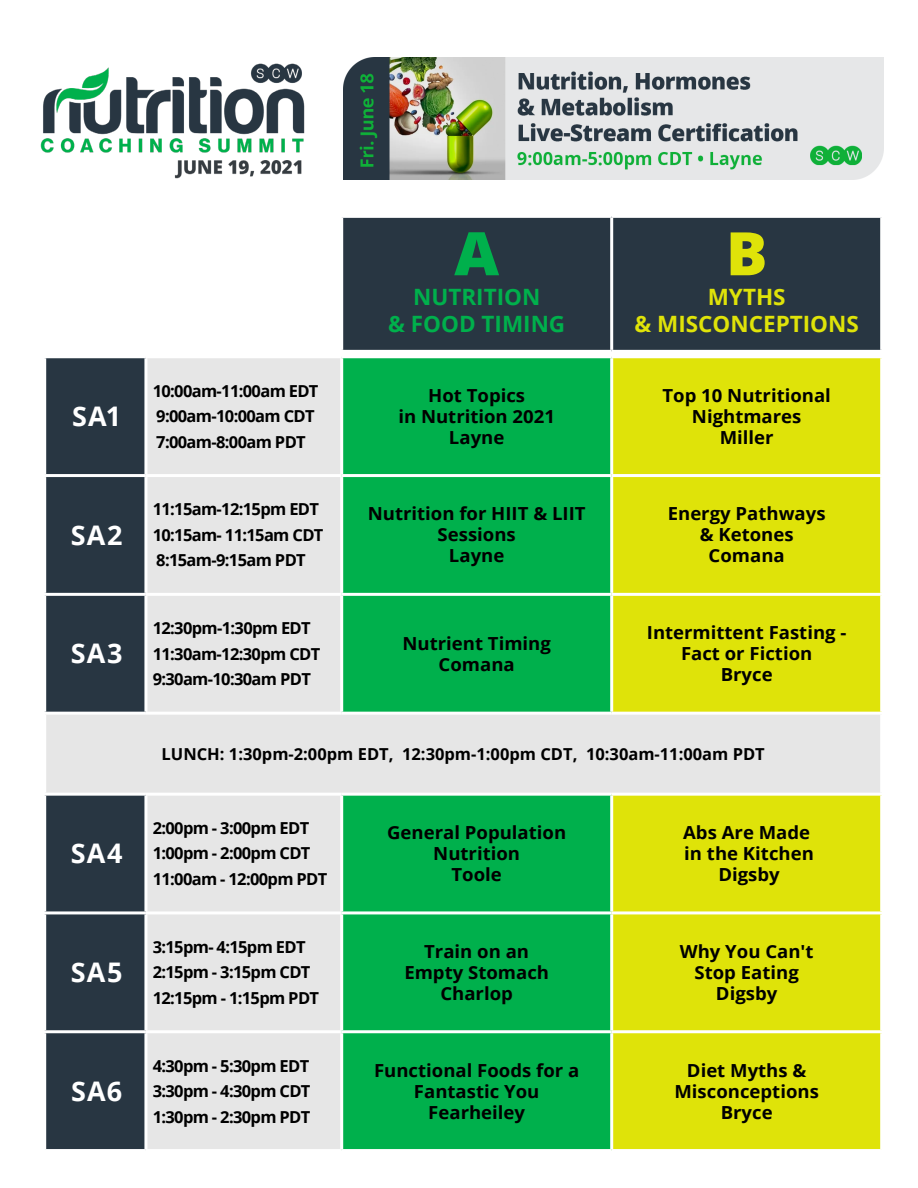
<style>
.page{position:relative;width:918px;height:1188px;background:#fff}
.page>*{position:absolute;margin:0;border:0;box-sizing:border-box;transform-origin:0 0}
.t1{font:800 60px "Open Sans";color:#00b04c}
.t2{font:800 60px "Open Sans";color:#dfe309}
.t3{font:700 27px "Open Sans";letter-spacing:.04em;color:#fff}
.t4{font:700 22.5px/27px "Open Sans";color:#00b04c;text-align:center}
.t5{font:700 22.5px/27px "Open Sans";color:#dfe309;text-align:center}
.t6{font:700 18px/21px "Open Sans";color:#000;text-align:center}
.t7{font:700 16.5px/25.5px "Open Sans";letter-spacing:-.04em;color:#000}
.t8{font:700 16.5px "Open Sans";color:#000}
</style>
<div class="page">
<div style="left:343px;top:218px;width:537px;height:132px;background:#283642"></div>
<hr style="left:610px;top:218px;width:3px;height:132px;background:#fff">
<div style="left:46px;top:358px;width:98px;height:791px;background:#283642"></div>
<div style="left:147px;top:358px;width:193px;height:791px;background:#e6e6e6"></div>
<div style="left:343px;top:358px;width:267px;height:791px;background:#00b04c"></div>
<div style="left:613px;top:358px;width:267px;height:354px;background:#dfe309"></div>
<div style="left:45px;top:713px;width:837px;height:81px;background:#e6e6e6"></div>
<div style="left:613px;top:796px;width:267px;height:353px;background:#dfe309"></div>
<hr style="left:342px;top:474px;width:270px;height:3px;background:#fff">
<hr style="left:342px;top:593px;width:270px;height:3px;background:#fff">
<hr style="left:146px;top:474px;width:196px;height:3px;background:#fff">
<hr style="left:146px;top:593px;width:196px;height:3px;background:#fff">
<hr style="left:146px;top:911px;width:196px;height:3px;background:#fff">
<hr style="left:146px;top:1030px;width:196px;height:3px;background:#fff">
<hr style="left:612px;top:474px;width:271px;height:3px;background:#fff">
<hr style="left:612px;top:593px;width:271px;height:3px;background:#fff">
<hr style="left:612px;top:911px;width:271px;height:3px;background:#fff">
<hr style="left:612px;top:1030px;width:271px;height:3px;background:#fff">
<hr style="left:342px;top:911px;width:270px;height:3px;background:#fff">
<hr style="left:342px;top:1030px;width:270px;height:3px;background:#fff">
<hr style="left:43px;top:474px;width:103px;height:3px;background:#fff">
<hr style="left:43px;top:593px;width:103px;height:3px;background:#fff">
<hr style="left:43px;top:911px;width:103px;height:3px;background:#fff">
<hr style="left:43px;top:1030px;width:103px;height:3px;background:#fff">
<hr style="left:43px;top:712px;width:103px;height:3px;background:#fff">
<hr style="left:43px;top:715px;width:3px;height:78px;background:#fff">
<hr style="left:146px;top:712px;width:196px;height:3px;background:#fff">
<hr style="left:342px;top:712px;width:270px;height:3px;background:#fff">
<hr style="left:612px;top:712px;width:271px;height:3px;background:#fff">
<hr style="left:880px;top:715px;width:3px;height:78px;background:#fff">
<hr style="left:43px;top:793px;width:103px;height:3px;background:#fff">
<hr style="left:146px;top:793px;width:196px;height:3px;background:#fff">
<hr style="left:342px;top:793px;width:270px;height:3px;background:#fff">
<hr style="left:612px;top:793px;width:271px;height:3px;background:#fff">
<img style="left:40px;top:63px;width:265px;height:116px">
<img style="left:343px;top:58px;width:540px;height:121px">
<h2 class="t3" style="left:72px;top:397px;width:51px">SA1</h2>
<h2 class="t3" style="left:71px;top:516px;width:53px">SA2</h2>
<h2 class="t3" style="left:71px;top:635px;width:53px">SA3</h2>
<h2 class="t3" style="left:71px;top:834px;width:53px">SA4</h2>
<h2 class="t3" style="left:71px;top:953px;width:53px">SA5</h2>
<h2 class="t3" style="left:71px;top:1072px;width:52px">SA6</h2>
<h1 class="t1" style="left:454px;top:208px;width:46px">A</h1>
<p class="t4" style="left:388px;top:283px;width:179px">NUTRITION<br>&amp; FOOD TIMING</p>
<h1 class="t2" style="left:726px;top:208px;width:43px">B</h1>
<p class="t5" style="left:634px;top:283px;width:226px">MYTHS<br>&amp; MISCONCEPTIONS</p>
<p class="t7" style="left:153px;top:377px;width:167px">10:00am-11:00am EDT<br>9:00am-10:00am CDT<br>7:00am-8:00am PDT</p>
<p class="t6" style="left:398px;top:384px;width:158px">Hot Topics<br>in Nutrition 2021<br>Layne</p>
<p class="t6" style="left:662px;top:384px;width:170px">Top 10 Nutritional<br>Nightmares<br>Miller</p>
<p class="t7" style="left:153px;top:496px;width:172px">11:15am-12:15pm EDT<br>10:15am- 11:15am CDT<br>8:15am-9:15am PDT</p>
<p class="t6" style="left:368px;top:503px;width:219px">Nutrition for HIIT &amp; LIIT<br>Sessions<br>Layne</p>
<p class="t6" style="left:668px;top:503px;width:159px">Energy Pathways &amp; Ketones<br>Comana</p>
<p class="t7" style="left:153px;top:615px;width:169px">12:30pm-1:30pm EDT<br>11:30am-12:30pm CDT<br>9:30am-10:30am PDT</p>
<p class="t6" style="left:402px;top:632px;width:150px">Nutrient Timing<br>Comana</p>
<p class="t6" style="left:647px;top:622px;width:201px">Intermittent Fasting -<br>Fact or Fiction<br>Bryce</p>
<p class="t8" style="left:162px;top:742px;width:605px">LUNCH: 1:30pm-2:00pm EDT, 12:30pm-1:00pm CDT, 10:30am-11:00am PDT</p>
<p class="t7" style="left:153px;top:815px;width:176px">2:00pm - 3:00pm EDT<br>1:00pm - 2:00pm CDT<br>11:00am - 12:00pm PDT</p>
<p class="t6" style="left:387px;top:821px;width:181px">General Population<br>Nutrition<br>Toole</p>
<p class="t6" style="left:683px;top:822px;width:132px">Abs Are Made in the Kitchen<br>Digsby</p>
<p class="t7" style="left:153px;top:934px;width:168px">3:15pm- 4:15pm EDT<br>2:15pm - 3:15pm CDT<br>12:15pm - 1:15pm PDT</p>
<p class="t6" style="left:404px;top:940px;width:146px">Train on an<br>Empty Stomach<br>Charlop</p>
<p class="t6" style="left:680px;top:940px;width:135px">Why You Can't<br>Stop Eating<br>Digsby</p>
<p class="t7" style="left:153px;top:1052px;width:159px;text-align:justify">4:30pm - 5:30pm EDT 3:30pm - 4:30pm CDT 1:30pm - 2:30pm PDT</p>
<p class="t6" style="left:374px;top:1059px;width:207px">Functional Foods for a<br>Fantastic You<br>Fearheiley</p>
<p class="t6" style="left:674px;top:1059px;width:146px">Diet Myths &amp;<br>Misconceptions<br>Bryce</p>
</div>
